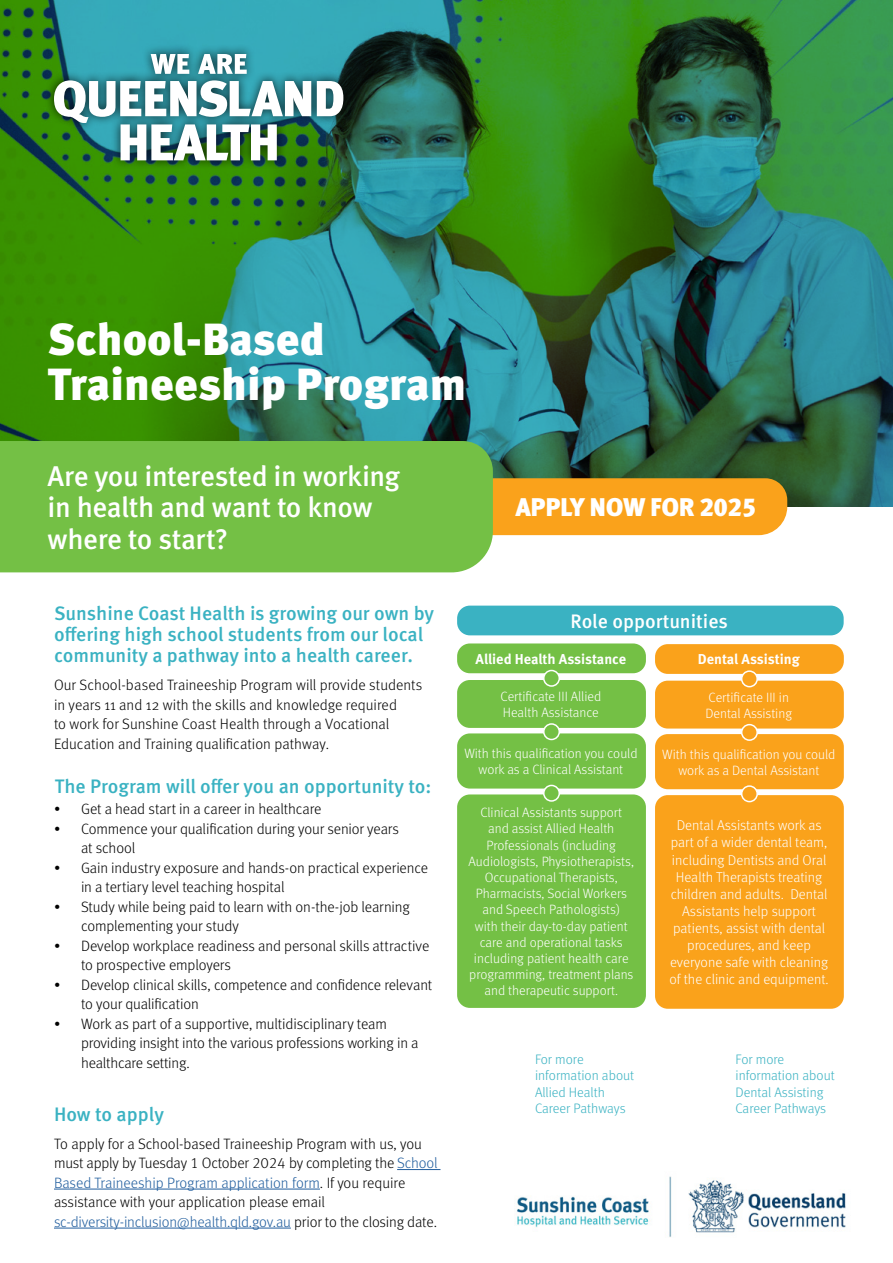
<style>
.page{position:relative;width:893px;height:1263px;background:#fff}
.page>*{position:absolute;margin:0;border:0;box-sizing:border-box;transform-origin:0 0}
.t1{font:900 45px/45px "Meta Pro";color:#fff}
.t2{font:500 28.5px/31.5px "Meta Pro";letter-spacing:-.02em;color:#fff}
.t3{font:900 25.5px "Meta Pro";letter-spacing:-.01em;color:#fff}
.t4{font:500 19.5px/21px "Meta Pro";color:#3ab2c2}
.t5{font:500 19.5px "Meta Pro";color:#fff}
.t6{font:300 15px/19.5px "Meta Pro";letter-spacing:-.01em;color:#000}
.t7{font:300 14.25px/17.1px "Meta Pro";color:#fff;text-align:center}
.t8{font:700 14.25px "Meta Pro";letter-spacing:-.005em;color:#fff}
.t9{font:300 13.8px/16.5px "Meta Pro";color:#3ab2c2}
.t10{font:300 13.5px/16.2px "Meta Pro";color:#fff;text-align:center}
.s1{color:#215e9e}
</style>
<div class="page">
<svg style="left:0;top:0;width:893px;height:507px;background:#30814e"></svg>
<div style="left:493px;top:478px;width:294px;height:57px;background:#faa21b"></div>
<div style="left:0;top:441px;width:493px;height:131px;background:#74c045"></div>
<img style="left:516px;top:1176px;width:330px;height:61px">
<hr style="left:397px;top:1169px;width:43px;height:1px;background:#215e9e">
<hr style="left:54px;top:1189px;width:266px;height:1px;background:#215e9e">
<hr style="left:54px;top:1228px;width:237px;height:1px;background:#215e9e">
<div style="left:457px;top:606px;width:387px;height:29px;background:#3ab2c2;border-radius:13px"></div>
<div style="left:655px;top:644px;width:189px;height:30px;background:#faa21b;border-radius:13px"></div>
<div style="left:655px;top:681px;width:189px;height:47px;background:#faa21b;border-radius:13px"></div>
<div style="left:655px;top:734px;width:189px;height:55px;background:#faa21b;border-radius:13px"></div>
<div style="left:655px;top:795px;width:189px;height:214px;background:#faa21b;border-radius:13px"></div>
<div style="left:742px;top:671px;width:15px;height:16px;background:#faa21b;border-radius:50%"></div>
<div style="left:741px;top:670px;width:17px;height:17px;border:2px solid #fff;border-radius:50%"></div>
<div style="left:742px;top:725px;width:15px;height:15px;background:#faa21b;border-radius:50%"></div>
<div style="left:741px;top:724px;width:17px;height:17px;border:2px solid #fff;border-radius:50%"></div>
<div style="left:742px;top:786px;width:15px;height:16px;background:#faa21b;border-radius:50%"></div>
<div style="left:741px;top:785px;width:17px;height:17px;border:2px solid #fff;border-radius:50%"></div>
<div style="left:457px;top:643px;width:189px;height:30px;background:#74c045;border-radius:13px"></div>
<div style="left:457px;top:680px;width:189px;height:48px;background:#74c045;border-radius:13px"></div>
<div style="left:457px;top:733px;width:189px;height:55px;background:#74c045;border-radius:13px"></div>
<div style="left:457px;top:794px;width:189px;height:214px;background:#74c045;border-radius:13px"></div>
<div style="left:544px;top:670px;width:15px;height:16px;background:#74c045;border-radius:50%"></div>
<div style="left:543px;top:670px;width:17px;height:17px;border:2px solid #fff;border-radius:50%"></div>
<div style="left:544px;top:724px;width:15px;height:15px;background:#74c045;border-radius:50%"></div>
<div style="left:543px;top:723px;width:17px;height:17px;border:2px solid #fff;border-radius:50%"></div>
<div style="left:544px;top:785px;width:15px;height:16px;background:#74c045;border-radius:50%"></div>
<div style="left:543px;top:785px;width:17px;height:17px;border:2px solid #fff;border-radius:50%"></div>
<div style="left:44px;top:44px;width:309px;height:126px;background:#000;opacity:.75"></div>
<svg style="left:317px;top:81px;width:26px;height:35px"></svg>
<svg style="left:54px;top:80px;width:257px;height:80px"></svg>
<svg style="left:151px;top:54px;width:38px;height:20px"></svg>
<svg style="left:198px;top:54px;width:49px;height:20px"></svg>
<h1 class="t1" style="left:48px;top:314px;width:420px">School-Based<br>Traineeship Program</h1>
<h2 class="t2" style="left:48px;top:458px;width:354px">Are you interested in working in health and want to know where to start?</h2>
<h3 class="t3" style="left:515px;top:487px;width:242px">APPLY NOW FOR 2025</h3>
<h3 class="t4" style="left:54px;top:602px;width:382px">Sunshine Coast Health is growing our own by offering high school students from our local community a pathway into a health career.</h3>
<p class="t6" style="left:54px;top:675px;width:370px">Our School-based Traineeship Program will provide students in years 11 and 12 with the skills and knowledge required<br>to work for Sunshine Coast Health through a Vocational Education and Training qualification pathway.</p>
<h3 class="t4" style="left:55px;top:774px;width:378px">The Program will offer you an opportunity to:</h3>
<p class="t6" style="left:54px;top:799px;width:269px">• Get a head start in a career in healthcare</p>
<p class="t6" style="left:81px;top:818px;width:320px;text-indent:-27px">• Commence your qualification during your senior years at school</p>
<p class="t6" style="left:81px;top:857px;width:349px;text-indent:-27px">• Gain industry exposure and hands-on practical experience in a tertiary level teaching hospital</p>
<p class="t6" style="left:81px;top:896px;width:330px;text-indent:-27px">• Study while being paid to learn with on-the-job learning complementing your study</p>
<p class="t6" style="left:81px;top:935px;width:350px;text-indent:-27px">• Develop workplace readiness and personal skills attractive to prospective employers</p>
<p class="t6" style="left:81px;top:974px;width:353px;text-indent:-27px">• Develop clinical skills, competence and confidence relevant to your qualification</p>
<p class="t6" style="left:81px;top:1013px;width:339px;text-indent:-27px">• Work as part of a supportive, multidisciplinary team providing insight into the various professions working in a healthcare setting.</p>
<h3 class="t4" style="left:54px;top:1102px;width:111px">How to apply</h3>
<p class="t6" style="left:54px;top:1133px;width:385px">To apply for a School-based Traineeship Program with us, you must apply by Tuesday 1 October 2024 by completing the <span class="s1">School Based Traineeship Program application form</span>. If you require assistance with your application please email <span class="s1">sc-diversity-inclusion@health.qld.gov.au</span> prior to the closing date.</p>
<h3 class="t5" style="left:571px;top:606px;width:159px">Role opportunities</h3>
<p class="t8" style="left:698px;top:648px;width:103px">Dental Assisting</p>
<p class="t10" style="left:705px;top:688px;width:88px;text-align:left">Certificate III in<br>Dental Assisting</p>
<p class="t10" style="left:662px;top:745px;width:175px">With this qualification you could work as a Dental Assistant</p>
<p class="t8" style="left:476px;top:648px;width:152px">Allied Health Assistance</p>
<p class="t10" style="left:501px;top:687px;width:102px;text-align:left">Certificate III Allied<br>Health Assistance</p>
<p class="t10" style="left:464px;top:744px;width:175px">With this qualification you could work as a Clinical Assistant</p>
<p class="t10" style="left:468px;top:804px;width:167px">Clinical Assistants support and assist Allied Health<br>Professionals (including<br>Audiologists, Physiotherapists,<br>Occupational Therapists,<br>Pharmacists, Social Workers and Speech Pathologists)<br>with their day-to-day patient care and operational tasks including patient health care programming, treatment plans and therapeutic support.</p>
<p class="t7" style="left:669px;top:816px;width:161px">Dental Assistants work as part of a wider dental team, including Dentists and Oral<br>Health Therapists treating children and adults. Dental<br>Assistants help support patients, assist with dental procedures, and keep everyone safe with cleaning of the clinic and equipment.</p>
<p class="t9" style="left:535px;top:1050px;width:101px">For more information about<br>Allied Health<br>Career Pathways</p>
<p class="t9" style="left:735px;top:1050px;width:101px">For more information about<br>Dental Assisting<br>Career Pathways</p>
</div>
